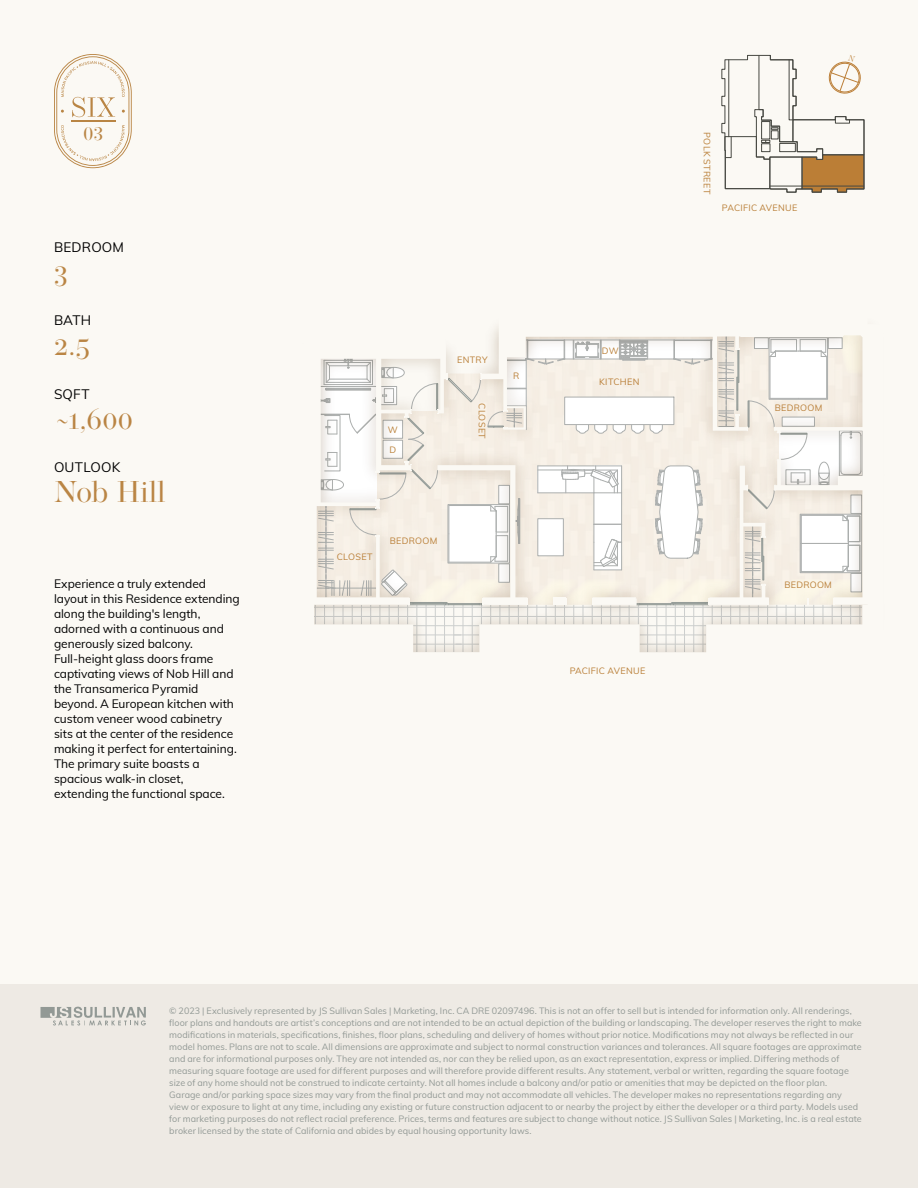
<style>
.page{position:relative;width:918px;height:1188px;background:#fbf9f4}
.page>*{position:absolute;margin:0;border:0;box-sizing:border-box;transform-origin:0 0}
.t1{font:30px "Operetta 18";letter-spacing:.01em;color:#ba8544}
.t2{font:18px "Operetta 18";color:#b98544}
.t3{font:13.5px "Muli";letter-spacing:.015em;color:#000}
.t4{font:12px/15px "Muli";letter-spacing:-.005em;color:#000}
.t5{font:9px/12px "Muli";letter-spacing:.005em;color:#929995}
.t6{font:9px/19.6px "Muli";letter-spacing:.03em;color:#b97e36}
</style>
<div class="page">
<svg style="left:54px;top:54px;width:78px;height:114px"></svg>
<hr style="left:71px;top:121px;width:44px;height:1px;background:#b98544">
<div style="left:0;top:985px;width:918px;height:203px;background:#eeeae4"></div>
<svg style="left:41px;top:1007px;width:105px;height:19px"></svg>
<svg style="left:314px;top:328px;width:549px;height:325px"></svg>
<svg style="left:721px;top:55px;width:144px;height:138px"></svg>
<h2 class="t2" style="left:83px;top:123px;width:21px">03</h2>
<h3 class="t3" style="left:54px;top:237px;width:72px">BEDROOM</h3>
<h1 class="t1" style="left:54px;top:254px;width:15px">3</h1>
<h3 class="t3" style="left:54px;top:310px;width:39px">BATH</h3>
<h1 class="t1" style="left:54px;top:327px;width:38px">2.5</h1>
<h3 class="t3" style="left:54px;top:384px;width:37px">SQFT</h3>
<h1 class="t1" style="left:54px;top:401px;width:81px">~1,600</h1>
<h3 class="t3" style="left:54px;top:457px;width:68px">OUTLOOK</h3>
<h1 class="t1" style="left:54px;top:474px;width:113px">Nob Hill</h1>
<p class="t4" style="left:54px;top:576px;width:187px">Experience a truly extended layout in this Residence extending along the building's length, adorned with a continuous and generously sized balcony.<br>Full-height glass doors frame captivating views of Nob Hill and the Transamerica Pyramid beyond. A European kitchen with custom veneer wood cabinetry sits at the center of the residence making it perfect for entertaining.<br>The primary suite boasts a spacious walk-in closet, extending the functional space.</p>
<p class="t6" style="left:388px;top:419px;width:12px">W<br>D</p>
<p class="t6" style="left:457px;top:350px;width:32px">ENTRY</p>
<p class="t6" style="left:492px;top:403px;width:37px;rotate:90deg">CLOSET</p>
<p class="t6" style="left:513px;top:366px;width:8px">R</p>
<p class="t6" style="left:337px;top:546px;width:37px">CLOSET</p>
<p class="t6" style="left:390px;top:530px;width:49px">BEDROOM</p>
<p class="t6" style="left:602px;top:341px;width:18px">DW</p>
<p class="t6" style="left:599px;top:371px;width:42px">KITCHEN</p>
<p class="t6" style="left:570px;top:661px;width:77px">PACIFIC AVENUE</p>
<p class="t6" style="left:717px;top:132px;width:63px;rotate:90deg">POLK STREET</p>
<p class="t6" style="left:722px;top:198px;width:77px">PACIFIC AVENUE</p>
<p class="t6" style="left:775px;top:398px;width:49px">BEDROOM</p>
<p class="t6" style="left:784px;top:575px;width:49px">BEDROOM</p>
<p class="t5" style="left:169px;top:1004px;width:694px">© 2023 | Exclusively represented by JS Sullivan Sales | Marketing, Inc. CA DRE 02097496. This is not an offer to sell but is intended for information only. All renderings, floor plans and handouts are artist’s conceptions and are not intended to be an actual depiction of the building or landscaping. The developer reserves the right to make modifications in materials, specifications, finishes, floor plans, scheduling and delivery of homes without prior notice. Modifications may not always be reflected in our model homes. Plans are not to scale. All dimensions are approximate and subject to normal construction variances and tolerances. All square footages are approximate and are for informational purposes only. They are not intended as, nor can they be relied upon, as an exact representation, express or implied. Differing methods of measuring square footage are used for different purposes and will therefore provide different results. Any statement, verbal or written, regarding the square footage size of any home should not be construed to indicate certainty. Not all homes include a balcony and/or patio or amenities that may be depicted on the floor plan.<br>Garage and/or parking space sizes may vary from the final product and may not accommodate all vehicles. The developer makes no representations regarding any view or exposure to light at any time, including any existing or future construction adjacent to or nearby the project by either the developer or a third party. Models used for marketing purposes do not reflect racial preference. Prices, terms and features are subject to change without notice. JS Sullivan Sales | Marketing, Inc. is a real estate broker licensed by the state of California and abides by equal housing opportunity laws.</p>
</div>
